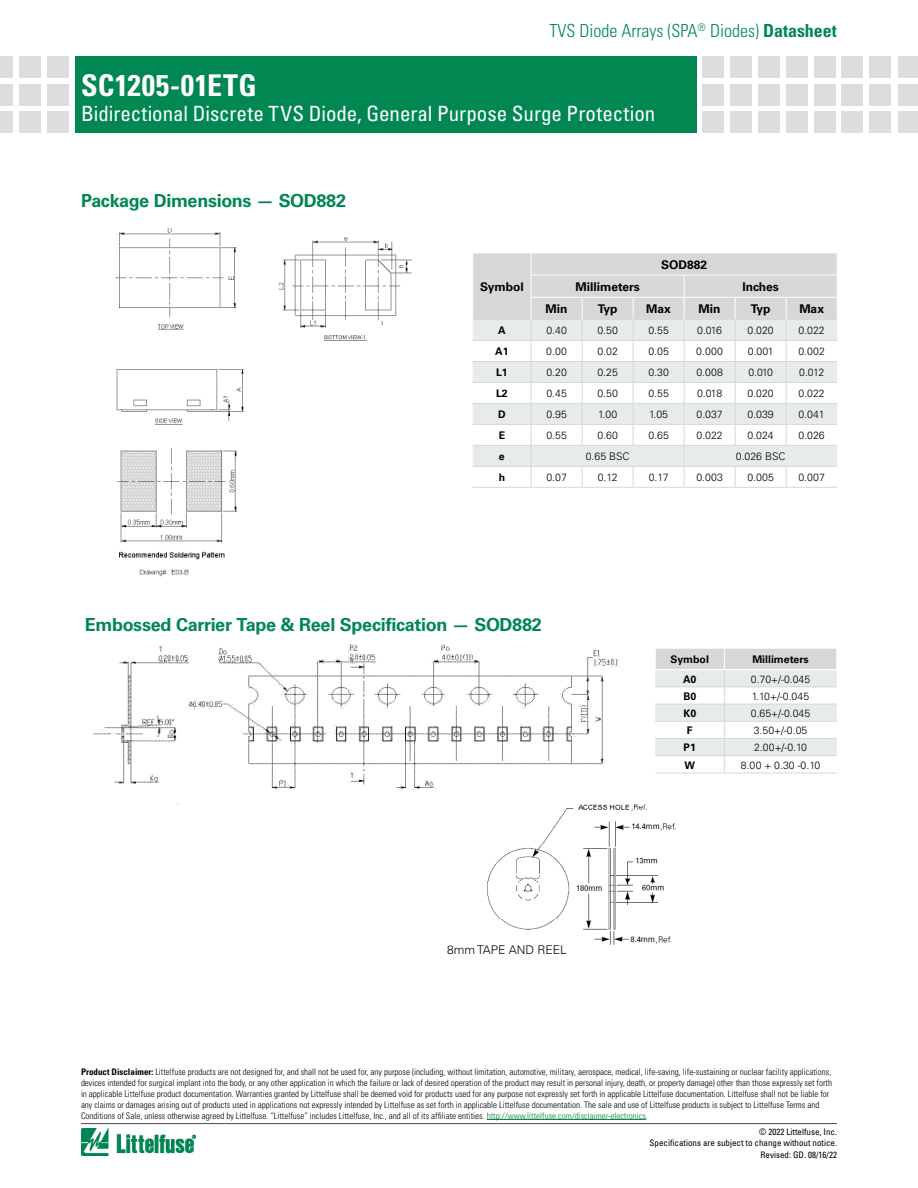
<style>
.page{position:relative;width:918px;height:1188px;background:#fff}
.page>*{position:absolute;margin:0;border:0;box-sizing:border-box;transform-origin:0 0}
.t1{font:700 condensed 30px "Univers LT Std";letter-spacing:.01em;color:#fff}
.t2{font:condensed 21px "Univers LT Std";color:#fff}
.t3{font:700 18px "Univers LT Std";letter-spacing:-.02em;color:#008752}
.t4{font:300 condensed 18px "Univers LT Std";color:#008752}
.t5{font:700 12px "Univers LT Std";color:#000}
.t6{font:300 12px "Univers LT Std";color:#000}
.t7{font:300 10.5px "Univers LT Std";color:#000}
.t8{font:700 10.5px "Univers LT Std";color:#000}
.t9{font:300 condensed 9px/10.8px "Univers LT Std";color:#000}
.t10{font:condensed 9px/10.8px "Univers LT Std";color:#000;text-align:right}
.s1{font-weight:700}
.s2{color:#00823f}
</style>
<div class="page">
<div style="left:870px;top:56px;width:21px;height:21px;background:#dcddde"></div>
<div style="left:870px;top:84px;width:21px;height:21px;background:#dcddde"></div>
<div style="left:870px;top:112px;width:21px;height:21px;background:#dcddde"></div>
<div style="left:703px;top:56px;width:21px;height:21px;background:#dcddde"></div>
<div style="left:703px;top:84px;width:21px;height:21px;background:#dcddde"></div>
<div style="left:703px;top:112px;width:21px;height:21px;background:#dcddde"></div>
<div style="left:730px;top:56px;width:22px;height:21px;background:#dcddde"></div>
<div style="left:730px;top:84px;width:22px;height:21px;background:#dcddde"></div>
<div style="left:730px;top:112px;width:22px;height:21px;background:#dcddde"></div>
<div style="left:786px;top:56px;width:21px;height:21px;background:#dcddde"></div>
<div style="left:786px;top:84px;width:21px;height:21px;background:#dcddde"></div>
<div style="left:786px;top:112px;width:21px;height:21px;background:#dcddde"></div>
<div style="left:758px;top:56px;width:22px;height:21px;background:#dcddde"></div>
<div style="left:758px;top:84px;width:22px;height:21px;background:#dcddde"></div>
<div style="left:758px;top:112px;width:22px;height:21px;background:#dcddde"></div>
<div style="left:814px;top:56px;width:21px;height:21px;background:#dcddde"></div>
<div style="left:814px;top:84px;width:21px;height:21px;background:#dcddde"></div>
<div style="left:814px;top:112px;width:21px;height:21px;background:#dcddde"></div>
<div style="left:842px;top:56px;width:21px;height:21px;background:#dcddde"></div>
<div style="left:842px;top:84px;width:21px;height:21px;background:#dcddde"></div>
<div style="left:842px;top:112px;width:21px;height:21px;background:#dcddde"></div>
<div style="left:898px;top:56px;width:20px;height:21px;background:#dcddde"></div>
<div style="left:898px;top:84px;width:20px;height:21px;background:#dcddde"></div>
<div style="left:898px;top:112px;width:20px;height:21px;background:#dcddde"></div>
<div style="left:75px;top:56px;width:622px;height:77px;background:#008752"></div>
<div style="left:47px;top:56px;width:21px;height:21px;background:#dcddde"></div>
<div style="left:47px;top:84px;width:21px;height:21px;background:#dcddde"></div>
<div style="left:47px;top:112px;width:21px;height:21px;background:#dcddde"></div>
<div style="left:19px;top:56px;width:21px;height:21px;background:#dcddde"></div>
<div style="left:19px;top:84px;width:21px;height:21px;background:#dcddde"></div>
<div style="left:19px;top:112px;width:21px;height:21px;background:#dcddde"></div>
<div style="left:0;top:56px;width:13px;height:21px;background:#dcddde"></div>
<div style="left:0;top:84px;width:13px;height:21px;background:#dcddde"></div>
<div style="left:0;top:112px;width:13px;height:21px;background:#dcddde"></div>
<hr style="left:81px;top:1123px;width:756px;height:1px;background:#4d4d4f">
<img style="left:81px;top:1129px;width:115px;height:26px">
<img style="left:116px;top:228px;width:297px;height:349px">
<img style="left:93px;top:644px;width:526px;height:161px">
<svg style="left:655px;top:648px;width:182px;height:125px"></svg>
<hr style="left:655px;top:773px;width:69px;height:1px;background:#d5d7d8">
<hr style="left:724px;top:773px;width:113px;height:1px;background:#d5d7d8">
<img style="left:487px;top:805px;width:189px;height:140px">
<hr style="left:487px;top:1119px;width:159px;height:1px;background:#00823f">
<svg style="left:472px;top:253px;width:366px;height:234px"></svg>
<hr style="left:473px;top:487px;width:58px;height:1px;background:#d5d7d8">
<hr style="left:531px;top:487px;width:51px;height:1px;background:#d5d7d8">
<hr style="left:582px;top:487px;width:51px;height:1px;background:#d5d7d8">
<hr style="left:633px;top:487px;width:51px;height:1px;background:#d5d7d8">
<hr style="left:684px;top:487px;width:51px;height:1px;background:#d5d7d8">
<hr style="left:735px;top:487px;width:51px;height:1px;background:#d5d7d8">
<hr style="left:786px;top:487px;width:51px;height:1px;background:#d5d7d8">
<h3 class="t4" style="left:549px;top:20px;width:289px">TVS Diode Arrays (SPA<sup>®</sup> Diodes) <span class="s1">Datasheet</span></h3>
<h1 class="t1" style="left:81px;top:67px;width:177px">SC1205-01ETG</h1>
<h2 class="t2" style="left:81px;top:100px;width:576px">Bidirectional Discrete TVS Diode, General Purpose Surge Protection</h2>
<h3 class="t3" style="left:81px;top:191px;width:267px">Package Dimensions — SOD882</h3>
<h3 class="t5" style="left:480px;top:280px;width:45px">Symbol</h3>
<h3 class="t5" style="left:661px;top:258px;width:48px">SOD882</h3>
<h3 class="t5" style="left:575px;top:280px;width:66px">Millimeters</h3>
<h3 class="t5" style="left:742px;top:280px;width:38px">Inches</h3>
<h3 class="t5" style="left:546px;top:302px;width:23px">Min</h3>
<h3 class="t5" style="left:598px;top:302px;width:21px">Typ</h3>
<h3 class="t5" style="left:646px;top:302px;width:26px">Max</h3>
<h3 class="t5" style="left:699px;top:302px;width:23px">Min</h3>
<h3 class="t5" style="left:751px;top:302px;width:21px">Typ</h3>
<h3 class="t5" style="left:799px;top:302px;width:26px">Max</h3>
<p class="t8" style="left:498px;top:325px;width:9px">A</p>
<p class="t7" style="left:546px;top:324px;width:22px">0.40</p>
<p class="t7" style="left:597px;top:324px;width:22px">0.50</p>
<p class="t7" style="left:648px;top:324px;width:22px">0.55</p>
<p class="t7" style="left:697px;top:324px;width:26px">0.016</p>
<p class="t7" style="left:748px;top:324px;width:28px">0.020</p>
<p class="t7" style="left:799px;top:324px;width:28px">0.022</p>
<p class="t8" style="left:495px;top:346px;width:15px">A1</p>
<p class="t7" style="left:546px;top:345px;width:22px">0.00</p>
<p class="t7" style="left:597px;top:345px;width:22px">0.02</p>
<p class="t7" style="left:648px;top:345px;width:22px">0.05</p>
<p class="t7" style="left:696px;top:345px;width:28px">0.000</p>
<p class="t7" style="left:748px;top:345px;width:27px">0.001</p>
<p class="t7" style="left:798px;top:345px;width:28px">0.002</p>
<p class="t8" style="left:496px;top:366px;width:13px">L1</p>
<p class="t7" style="left:546px;top:366px;width:22px">0.20</p>
<p class="t7" style="left:597px;top:366px;width:22px">0.25</p>
<p class="t7" style="left:648px;top:366px;width:22px">0.30</p>
<p class="t7" style="left:696px;top:366px;width:28px">0.008</p>
<p class="t7" style="left:748px;top:366px;width:26px">0.010</p>
<p class="t7" style="left:799px;top:366px;width:26px">0.012</p>
<p class="t8" style="left:496px;top:387px;width:13px">L2</p>
<p class="t7" style="left:546px;top:387px;width:22px">0.45</p>
<p class="t7" style="left:597px;top:387px;width:22px">0.50</p>
<p class="t7" style="left:648px;top:387px;width:22px">0.55</p>
<p class="t7" style="left:697px;top:387px;width:27px">0.018</p>
<p class="t7" style="left:748px;top:387px;width:28px">0.020</p>
<p class="t7" style="left:799px;top:387px;width:28px">0.022</p>
<p class="t8" style="left:498px;top:408px;width:9px">D</p>
<p class="t7" style="left:546px;top:408px;width:22px">0.95</p>
<p class="t7" style="left:598px;top:408px;width:21px">1.00</p>
<p class="t7" style="left:649px;top:408px;width:20px">1.05</p>
<p class="t7" style="left:697px;top:408px;width:28px">0.037</p>
<p class="t7" style="left:748px;top:408px;width:28px">0.039</p>
<p class="t7" style="left:799px;top:408px;width:28px">0.041</p>
<p class="t8" style="left:499px;top:429px;width:8px">E</p>
<p class="t7" style="left:546px;top:429px;width:22px">0.55</p>
<p class="t7" style="left:597px;top:429px;width:22px">0.60</p>
<p class="t7" style="left:648px;top:429px;width:22px">0.65</p>
<p class="t7" style="left:697px;top:429px;width:28px">0.022</p>
<p class="t7" style="left:748px;top:429px;width:28px">0.024</p>
<p class="t7" style="left:799px;top:429px;width:28px">0.026</p>
<p class="t8" style="left:499px;top:450px;width:7px">e</p>
<p class="t7" style="left:586px;top:450px;width:45px">0.65 BSC</p>
<p class="t7" style="left:736px;top:450px;width:51px">0.026 BSC</p>
<p class="t8" style="left:499px;top:471px;width:8px">h</p>
<p class="t7" style="left:546px;top:471px;width:22px">0.07</p>
<p class="t7" style="left:598px;top:471px;width:21px">0.12</p>
<p class="t7" style="left:649px;top:471px;width:21px">0.17</p>
<p class="t7" style="left:696px;top:471px;width:28px">0.003</p>
<p class="t7" style="left:747px;top:471px;width:28px">0.005</p>
<p class="t7" style="left:798px;top:471px;width:28px">0.007</p>
<h3 class="t3" style="left:85px;top:614px;width:458px">Embossed Carrier Tape &amp; Reel Specification — SOD882</h3>
<h3 class="t6" style="left:447px;top:943px;width:121px">8mm TAPE AND REEL</h3>
<p class="t8" style="left:671px;top:653px;width:40px">Symbol</p>
<p class="t8" style="left:752px;top:653px;width:58px">Millimeters</p>
<p class="t8" style="left:683px;top:673px;width:15px">A0</p>
<p class="t7" style="left:751px;top:673px;width:61px">0.70+/-0.045</p>
<p class="t8" style="left:683px;top:690px;width:14px">B0</p>
<p class="t7" style="left:752px;top:690px;width:59px">1.10+/-0.045</p>
<p class="t8" style="left:683px;top:707px;width:14px">K0</p>
<p class="t7" style="left:751px;top:707px;width:61px">0.65+/-0.045</p>
<p class="t8" style="left:687px;top:724px;width:7px">F</p>
<p class="t7" style="left:754px;top:724px;width:55px">3.50+/-0.05</p>
<p class="t8" style="left:684px;top:742px;width:14px">P1</p>
<p class="t7" style="left:754px;top:741px;width:55px">2.00+/-0.10</p>
<p class="t8" style="left:685px;top:759px;width:12px">W</p>
<p class="t7" style="left:741px;top:759px;width:81px">8.00 + 0.30 -0.10</p>
<p class="t9" style="left:81px;top:1067px;width:753px"><span class="s1">Product Disclaimer:</span> Littelfuse products are not designed for, and shall not be used for, any purpose (including, without limitation, automotive, military, aerospace, medical, life-saving, life-sustaining or nuclear facility applications, devices intended for surgical implant into the body, or any other application in which the failure or lack of desired operation of the product may result in personal injury, death, or property damage) other than those expressly set forth in applicable Littelfuse product documentation. Warranties granted by Littelfuse shall be deemed void for products used for any purpose not expressly set forth in applicable Littelfuse documentation. Littelfuse shall not be liable for any claims or damages arising out of products used in applications not expressly intended by Littelfuse as set forth in applicable Littelfuse documentation. The sale and use of Littelfuse products is subject to Littelfuse Terms and Conditions of Sale, unless otherwise agreed by Littelfuse. “Littelfuse” includes Littelfuse, Inc., and all of its affiliate entities. <span class="s2">http://www.littelfuse.com/disclaimer-electronics</span>.</p>
<p class="t10" style="left:650px;top:1126px;width:189px">© 2022 Littelfuse, Inc.<br>Specifications are subject to change without notice.</p>
<p class="t10" style="left:761px;top:1149px;width:78px">Revised: GD. 08/16/22</p>
</div>
